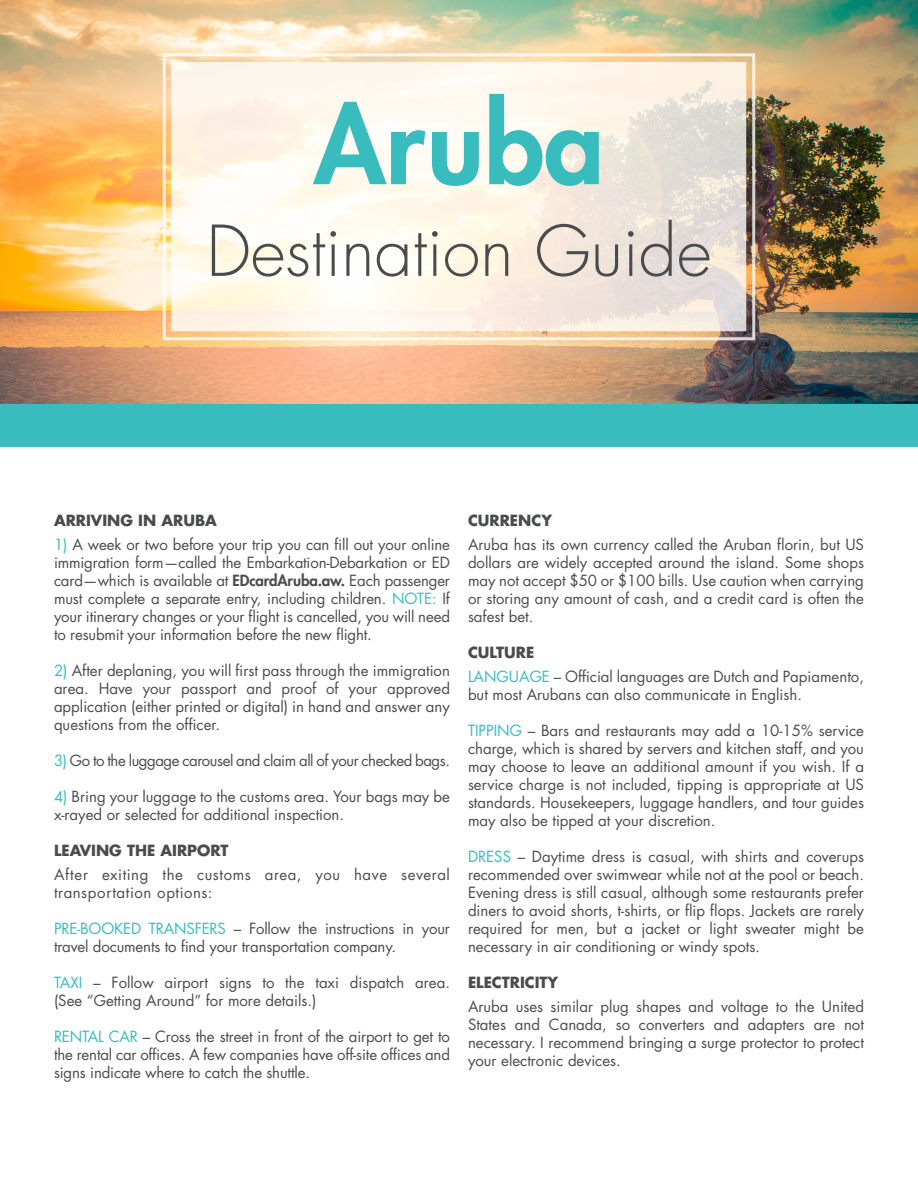
<style>
.page{position:relative;width:918px;height:1188px;background:#fff}
.page>*{position:absolute;margin:0;border:0;box-sizing:border-box;transform-origin:0 0}
.t1{font:800 106.5px "Futura LT";color:#38bcbe}
.t2{font:300 68.1px "Futura LT";color:#4a4b4c}
.t3{font:15px/18px "Futura LT";color:#4a4b4c;text-align:justify}
.t4{font:15px/18px "Futura LT";letter-spacing:.04em;color:#4a4b4c}
.t5{font:700 15px "Futura LT";color:#4a4b4c}
.t6{font:15px "Futura LT";letter-spacing:-.03em;color:#4a4b4c}
.s1{color:#38bcbe}
.s2{font-weight:800}
</style>
<div class="page">
<img style="left:0;top:0;width:918px;height:404px">
<svg style="left:161px;top:52px;width:596px;height:290px"></svg>
<div style="left:172px;top:62px;width:574px;height:269px;border:9px solid #fff"></div>
<div style="left:0;top:404px;width:918px;height:42px;background:#38bcbe"></div>
<p class="t1" style="left:314px;top:74px;width:292px">Aruba</p>
<p class="t2" style="left:206px;top:210px;width:507px">Destination Guide</p>
<p class="t5" style="left:54px;top:511px;width:164px">ARRIVING IN ARUBA</p>
<p class="t3" style="left:54px;top:536px;width:398px"><span class="s1">1)</span> A week or two before your trip you can fill out your online immigration form—called the Embarkation-Debarkation or ED card—which is available at <span class="s2">EDcardAruba.aw.</span> Each passenger must complete a separate entry, including children. <span class="s1">NOTE:</span> If your itinerary changes or your flight is cancelled, you will need to resubmit your information before the new flight.</p>
<p class="t3" style="left:54px;top:662px;width:398px"><span class="s1">2)</span> After deplaning, you will first pass through the immigration area. Have your passport and proof of your approved application (either printed or digital) in hand and answer any questions from the officer.</p>
<p class="t6" style="left:54px;top:751px;width:398px"><span class="s1">3)</span> Go to the luggage carousel and claim all of your checked bags.</p>
<p class="t3" style="left:54px;top:788px;width:398px"><span class="s1">4)</span> Bring your luggage to the customs area. Your bags may be x-rayed or selected for additional inspection.</p>
<p class="t5" style="left:54px;top:841px;width:176px">LEAVING THE AIRPORT</p>
<p class="t4" style="left:54px;top:866px;width:398px">After exiting the customs area, you have several transportation options:</p>
<p class="t3" style="left:54px;top:920px;width:398px"><span class="s1">PRE-BOOKED TRANSFERS</span> – Follow the instructions in your travel documents to find your transportation company.</p>
<p class="t3" style="left:54px;top:974px;width:397px"><span class="s1">TAXI</span> – Follow airport signs to the taxi dispatch area. (See “Getting Around” for more details.)</p>
<p class="t3" style="left:54px;top:1028px;width:398px"><span class="s1">RENTAL CAR</span> – Cross the street in front of the airport to get to the rental car offices. A few companies have off-site offices and signs indicate where to catch the shuttle.</p>
<p class="t5" style="left:468px;top:511px;width:86px">CURRENCY</p>
<p class="t3" style="left:468px;top:536px;width:397px">Aruba has its own currency called the Aruban florin, but US dollars are widely accepted around the island. Some shops may not accept $50 or $100 bills. Use caution when carrying or storing any amount of cash, and a credit card is often the safest bet.</p>
<p class="t5" style="left:468px;top:643px;width:68px">CULTURE</p>
<p class="t3" style="left:468px;top:668px;width:398px"><span class="s1">LANGUAGE</span> – Official languages are Dutch and Papiamento, but most Arubans can also communicate in English.</p>
<p class="t3" style="left:468px;top:722px;width:398px"><span class="s1">TIPPING</span> – Bars and restaurants may add a 10-15% service charge, which is shared by servers and kitchen staff, and you may choose to leave an additional amount if you wish. If a service charge is not included, tipping is appropriate at US standards. Housekeepers, luggage handlers, and tour guides may also be tipped at your discretion.</p>
<p class="t3" style="left:468px;top:848px;width:398px"><span class="s1">DRESS</span> – Daytime dress is casual, with shirts and coverups recommended over swimwear while not at the pool or beach.<br>Evening dress is still casual, although some restaurants prefer diners to avoid shorts, t-shirts, or flip flops. Jackets are rarely required for men, but a jacket or light sweater might be necessary in air conditioning or windy spots.</p>
<p class="t5" style="left:468px;top:973px;width:92px">ELECTRICITY</p>
<p class="t3" style="left:468px;top:998px;width:398px">Aruba uses similar plug shapes and voltage to the United States and Canada, so converters and adapters are not necessary. I recommend bringing a surge protector to protect your electronic devices.</p>
</div>
